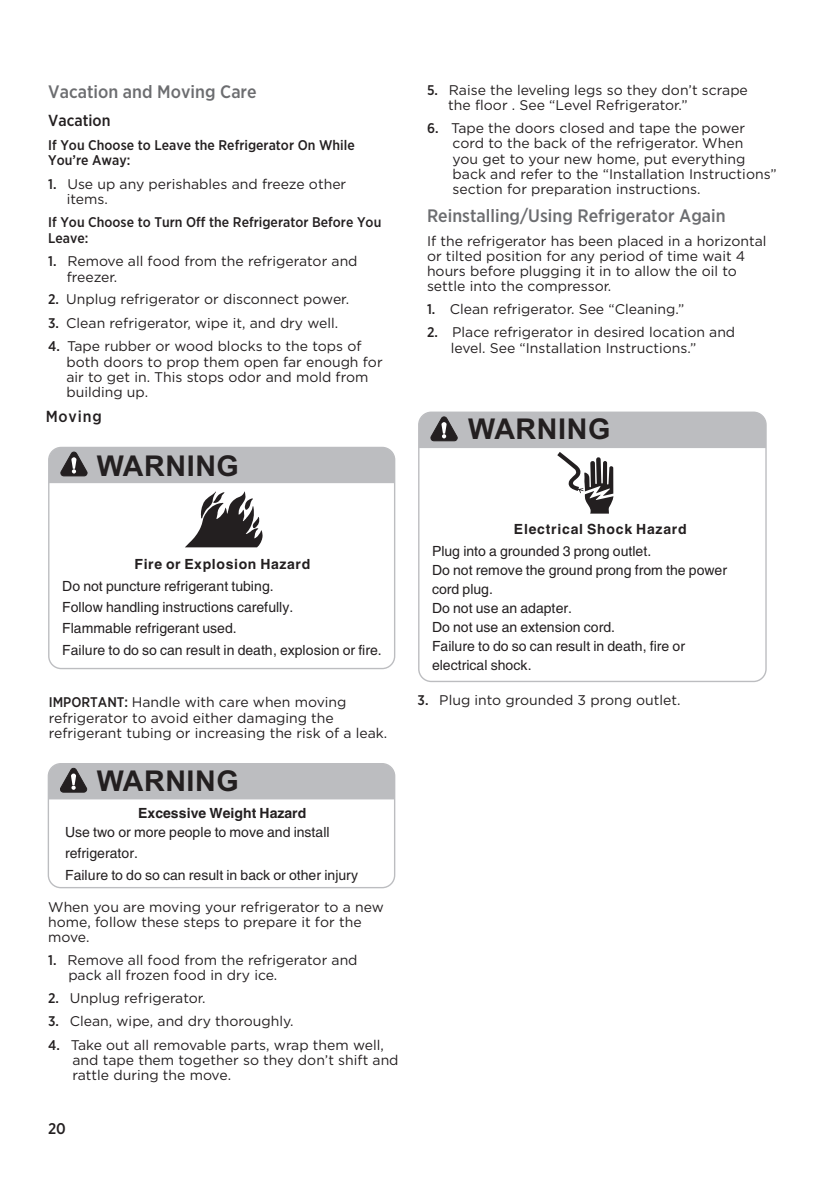
<style>
.page{position:relative;width:817px;height:1191px;background:#fff}
.page>*{position:absolute;margin:0;border:0;box-sizing:border-box;transform-origin:0 0}
.t1{font:700 28.6px "Arial";letter-spacing:.02em;color:#231f20}
.t2{font:500 18px "Gotham Pro Narrow";color:#6c6d70}
.t3{font:500 16px "Gotham Pro Narrow";color:#231f20}
.t4{font:500 15.4px "Gotham Pro Narrow";color:#231f20}
.t5{font:14px/15.2px "Gotham";color:#231f20}
.t6{font:14px/19px "Helvetica";color:#231f20}
.t7{font:500 14px/15.6px "Gotham Pro Narrow";color:#231f20}
.t8{font:700 14px "Helvetica";letter-spacing:.045em;color:#231f20}
.t9{font:700 14px "Helvetica";color:#231f20}
.s1{font-family:"Gotham Pro Narrow";font-weight:500}
</style>
<div class="page">
<div style="left:418px;top:411px;width:348px;height:271px;background:#fff;border:1px solid #bcbdc0;border-radius:12px"></div>
<svg style="left:418px;top:412px;width:347px;height:101px"></svg>
<div style="left:48px;top:763px;width:347px;height:125px;background:#fff;border:1px solid #bcbdc0;border-radius:12px"></div>
<div style="left:48px;top:763px;width:346px;height:36px;background:#bcbdc0"></div>
<div style="left:48px;top:447px;width:347px;height:222px;background:#fff;border:1px solid #bcbdc0;border-radius:12px"></div>
<div style="left:49px;top:447px;width:345px;height:36px;background:#bcbdc0"></div>
<svg style="left:185px;top:491px;width:78px;height:56px"></svg>
<p class="t2" style="left:48px;top:85px;width:210px">Vacation and Moving Care</p>
<p class="t3" style="left:48px;top:114px;width:64px">Vacation</p>
<p class="t7" style="left:48px;top:138px;width:308px">If You Choose to Leave the Refrigerator On While<br>You’re Away:</p>
<p class="t5" style="left:67px;top:177px;width:281px;text-indent:-19px"><span class="s1">1.</span> Use up any perishables and freeze other items.</p>
<p class="t7" style="left:48px;top:215px;width:334px">If You Choose to Turn Off the Refrigerator Before You<br>Leave:</p>
<p class="t5" style="left:67px;top:254px;width:292px;text-indent:-19px"><span class="s1">1.</span> Remove all food from the refrigerator and freezer.</p>
<p class="t5" style="left:48px;top:293px;width:302px"><span class="s1">2.</span> Unplug refrigerator or disconnect power.</p>
<p class="t5" style="left:48px;top:316px;width:291px"><span class="s1">3.</span> Clean refrigerator, wipe it, and dry well.</p>
<p class="t5" style="left:66px;top:339px;width:317px;text-indent:-18px"><span class="s1">4.</span> Tape rubber or wood blocks to the tops of both doors to prop them open far enough for air to get in. This stops odor and mold from building up.</p>
<p class="t3" style="left:46px;top:410px;width:57px">Moving</p>
<h1 class="t1" style="left:97px;top:455px;width:144px">WARNING</h1>
<p class="t8" style="left:134px;top:559px;width:177px">Fire or Explosion Hazard</p>
<p class="t6" style="left:62px;top:576px;width:321px;line-height:21.4px">Do not puncture refrigerant tubing.<br>Follow handling instructions carefully.<br>Flammable refrigerant used.<br>Failure to do so can result in death, explosion or fire.</p>
<p class="t5" style="left:49px;top:695px;width:340px"><span class="s1">IMPORTANT:</span> Handle with care when moving refrigerator to avoid either damaging the refrigerant tubing or increasing the risk of a leak.</p>
<h1 class="t1" style="left:97px;top:770px;width:144px">WARNING</h1>
<p class="t6" style="left:65px;top:822px;width:294px;line-height:21.4px">Use two or more people to move and install refrigerator.<br>Failure to do so can result in back or other injury</p>
<p class="t9" style="left:138px;top:808px;width:170px">Excessive Weight Hazard</p>
<p class="t5" style="left:48px;top:900px;width:337px">When you are moving your refrigerator to a new home, follow these steps to prepare it for the move.</p>
<p class="t5" style="left:68px;top:953px;width:291px;text-indent:-20px"><span class="s1">1.</span> Remove all food from the refrigerator and pack all frozen food in dry ice.</p>
<p class="t5" style="left:48px;top:991px;width:159px"><span class="s1">2.</span> Unplug refrigerator.</p>
<p class="t5" style="left:48px;top:1014px;width:247px"><span class="s1">3.</span> Clean, wipe, and dry thoroughly.</p>
<p class="t5" style="left:72px;top:1038px;width:327px;text-indent:-24px"><span class="s1">4.</span> Take out all removable parts, wrap them well, and tape them together so they don’t shift and rattle during the move.</p>
<p class="t4" style="left:48px;top:1123px;width:19px">20</p>
<p class="t5" style="left:448px;top:83px;width:301px;text-indent:-21px"><span class="s1">5.</span> Raise the leveling legs so they don’t scrape the floor . See “Level Refrigerator.”</p>
<p class="t5" style="left:452px;top:121px;width:326px;text-indent:-26px"><span class="s1">6.</span> Tape the doors closed and tape the power cord to the back of the refrigerator. When<br>you get to your new home, put everything back and refer to the “Installation Instructions” section for preparation instructions.</p>
<p class="t5" style="left:427px;top:235px;width:341px">If the refrigerator has been placed in a horizontal or tilted position for any period of time wait 4 hours before plugging it in to allow the oil to settle into the compressor.</p>
<p class="t5" style="left:427px;top:302px;width:259px"><span class="s1">1.</span> Clean refrigerator. See “Cleaning.”</p>
<p class="t5" style="left:450px;top:325px;width:286px;text-indent:-24px"><span class="s1">2.</span> Place refrigerator in desired location and level. See “Installation Instructions.”</p>
<p class="t2" style="left:427px;top:209px;width:300px">Reinstalling/Using Refrigerator Again</p>
<h1 class="t1" style="left:468px;top:418px;width:144px">WARNING</h1>
<p class="t8" style="left:514px;top:524px;width:174px">Electrical Shock Hazard</p>
<p class="t6" style="left:432px;top:542px;width:296px">Plug into a grounded 3 prong outlet.<br>Do not remove the ground prong from the power cord plug.<br>Do not use an adapter.<br>Do not use an extension cord.<br>Failure to do so can result in death, fire or electrical shock.</p>
<p class="t5" style="left:417px;top:693px;width:264px"><span class="s1">3.</span> Plug into grounded 3 prong outlet.</p>
</div>
